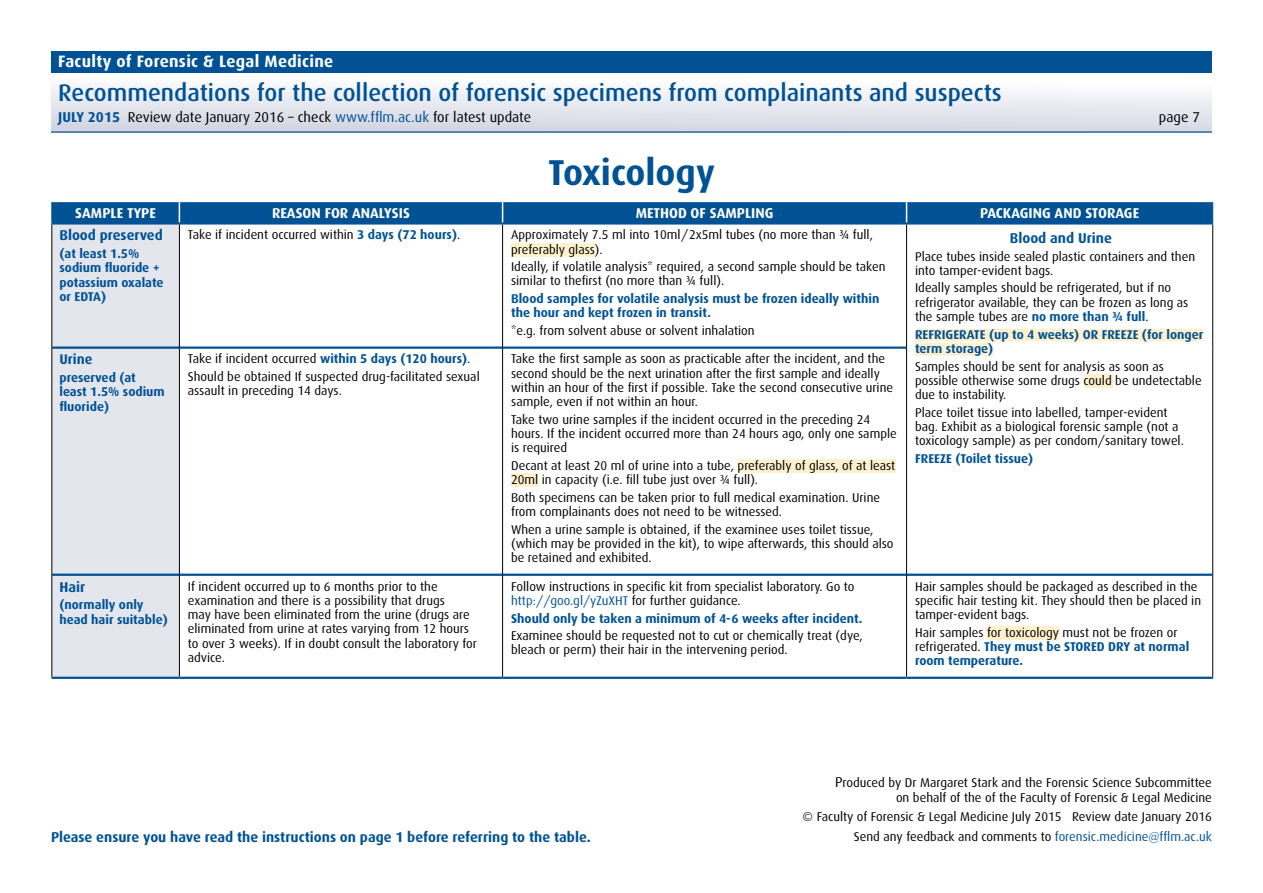
<style>
.page{position:relative;width:1263px;height:893px;background:#fff}
.page>*{position:absolute;margin:0;border:0;box-sizing:border-box;transform-origin:0 0}
.t1{font:700 36px "Dax";color:#005294}
.t2{font:500 24px "Dax";color:#005294}
.t3{font:700 16.5px "Dax";letter-spacing:.02em;color:#fff}
.t4{font:700 14.25px "Dax";color:#005294}
.t5{font:14.25px "Dax";color:#000}
.t6{font:700 14.25px "Dax";color:#fff}
.t7{font:700 13.95px "Dax";color:#005294}
.t8{font:12.75px/14.2px "Dax";color:#000}
.t9{font:700 12.75px/14.2px "Dax";color:#005294}
.s1{font-weight:700;color:#005294}
.s2{color:#005294}
.s3{font-size:14.25px}
</style>
<div class="page">
<div style="left:51px;top:72px;width:1161px;height:60px;background:linear-gradient(to bottom,#fff,#d4d6e3)"></div>
<div style="left:51px;top:51px;width:1161px;height:21px;background:#005294"></div>
<hr style="left:51px;top:131px;width:1161px;height:2px;background:#005294">
<div style="left:52px;top:225px;width:127px;height:452px;background:#e4e6ee"></div>
<hr style="left:51px;top:222px;width:128px;height:3px;background:#005294">
<hr style="left:52px;top:346px;width:127px;height:3px;background:#005294">
<hr style="left:52px;top:574px;width:127px;height:2px;background:#005294">
<hr style="left:51px;top:677px;width:128px;height:2px;background:#005294">
<hr style="left:179px;top:222px;width:324px;height:3px;background:#005294">
<hr style="left:180px;top:346px;width:322px;height:3px;background:#005294">
<hr style="left:180px;top:574px;width:322px;height:2px;background:#005294">
<hr style="left:179px;top:677px;width:324px;height:2px;background:#005294">
<hr style="left:503px;top:222px;width:403px;height:3px;background:#005294">
<hr style="left:503px;top:346px;width:403px;height:3px;background:#005294">
<hr style="left:503px;top:574px;width:403px;height:2px;background:#005294">
<hr style="left:503px;top:677px;width:403px;height:2px;background:#005294">
<hr style="left:906px;top:222px;width:307px;height:3px;background:#005294">
<hr style="left:907px;top:574px;width:305px;height:2px;background:#005294">
<hr style="left:906px;top:677px;width:307px;height:2px;background:#005294">
<hr style="left:179px;top:225px;width:1px;height:123px;background:#000">
<hr style="left:502px;top:225px;width:1px;height:123px;background:#000">
<hr style="left:906px;top:225px;width:1px;height:123px;background:#000">
<hr style="left:179px;top:348px;width:1px;height:227px;background:#000">
<hr style="left:502px;top:348px;width:1px;height:227px;background:#000">
<hr style="left:906px;top:348px;width:1px;height:227px;background:#000">
<hr style="left:179px;top:575px;width:1px;height:102px;background:#000">
<hr style="left:502px;top:575px;width:1px;height:102px;background:#000">
<hr style="left:906px;top:575px;width:1px;height:102px;background:#000">
<hr style="left:1212px;top:225px;width:1px;height:123px;background:#000">
<hr style="left:1212px;top:348px;width:1px;height:227px;background:#000">
<hr style="left:1212px;top:575px;width:1px;height:102px;background:#000">
<hr style="left:51px;top:225px;width:1px;height:123px;background:#000">
<hr style="left:51px;top:348px;width:1px;height:227px;background:#000">
<hr style="left:51px;top:575px;width:1px;height:102px;background:#000">
<div style="left:51px;top:202px;width:1162px;height:21px;background:#005294"></div>
<div style="left:915px;top:329px;width:288px;height:12px;background:#fff1ce"></div>
<div style="left:915px;top:343px;width:78px;height:13px;background:#fff1ce"></div>
<div style="left:511px;top:243px;width:84px;height:14px;background:#fff1ce"></div>
<div style="left:1084px;top:374px;width:28px;height:14px;background:#fff1ce"></div>
<div style="left:738px;top:459px;width:157px;height:14px;background:#fff1ce"></div>
<div style="left:511px;top:473px;width:28px;height:14px;background:#fff1ce"></div>
<div style="left:986px;top:626px;width:73px;height:14px;background:#fff1ce"></div>
<p class="t3" style="left:58px;top:52px;width:277px">Faculty of Forensic &amp; Legal Medicine</p>
<h2 class="t2" style="left:58px;top:79px;width:945px">Recommendations for the collection of forensic specimens from complainants and suspects</h2>
<p class="t5" style="left:58px;top:109px;width:474px"><span class="s1">JULY 2015</span> Review date January 2016 – check <span class="s2">www.fflm.ac.uk</span> for latest update</p>
<p class="t5" style="left:1159px;top:109px;width:43px">page 7</p>
<h1 class="t1" style="left:548px;top:152px;width:168px">Toxicology</h1>
<p class="t6" style="left:75px;top:205px;width:82px">SAMPLE TYPE</p>
<p class="t6" style="left:272px;top:205px;width:139px">REASON FOR ANALYSIS</p>
<p class="t6" style="left:636px;top:205px;width:139px">METHOD OF SAMPLING</p>
<p class="t6" style="left:980px;top:205px;width:161px">PACKAGING AND STORAGE</p>
<p class="t4" style="left:59px;top:227px;width:105px">Blood preserved</p>
<p class="t9" style="left:59px;top:247px;width:106px">(at least 1.5% sodium fluoride + potassium oxalate or EDTA)</p>
<p class="t8" style="left:188px;top:228px;width:274px">Take if incident occurred within <span class="s1">3 days (72 hours)</span>.</p>
<p class="t8" style="left:511px;top:228px;width:363px">Approximately 7.5 ml into 10ml/2x5ml tubes (no more than ¾ full, preferably glass).</p>
<p class="t8" style="left:511px;top:260px;width:376px">Ideally, if volatile analysis* required, a second sample should be taken similar to thefirst (no more than ¾ full).</p>
<p class="t9" style="left:511px;top:292px;width:370px">Blood samples for volatile analysis must be frozen ideally within the hour and kept frozen in transit.</p>
<p class="t8" style="left:511px;top:324px;width:245px">*e.g. from solvent abuse or solvent inhalation</p>
<p class="t4" style="left:1010px;top:230px;width:104px">Blood and Urine</p>
<p class="t8" style="left:915px;top:249px;width:282px">Place tubes inside sealed plastic containers and then into tamper-evident bags.</p>
<p class="t8" style="left:915px;top:281px;width:275px">Ideally samples should be refrigerated, but if no refrigerator available, they can be frozen as long as the sample tubes are <span class="s1">no more than ¾ full</span>.</p>
<p class="t9" style="left:915px;top:327px;width:290px">REFRIGERATE (up to 4 weeks) OR FREEZE (for longer term storage)</p>
<p class="t8" style="left:915px;top:359px;width:288px">Samples should be sent for analysis as soon as possible otherwise some drugs could be undetectable due to instability.</p>
<p class="t8" style="left:915px;top:405px;width:270px">Place toilet tissue into labelled, tamper-evident bag. Exhibit as a biological forensic sample (not a toxicology sample) as per condom/sanitary towel.</p>
<p class="t9" style="left:915px;top:451px;width:120px">FREEZE (Toilet tissue)</p>
<p class="t8" style="left:188px;top:350px;width:293px;line-height:17.7px">Take if incident occurred <span class="s1">within 5 days (120 hours)</span>.<br>Should be obtained If suspected drug-facilitated sexual</p>
<p class="t8" style="left:188px;top:384px;width:156px">assault in preceding 14 days.</p>
<p class="t8" style="left:511px;top:352px;width:384px">Take the first sample as soon as practicable after the incident, and the second should be the next urination after the first sample and ideally within an hour of the first if possible. Take the second consecutive urine sample, even if not within an hour.</p>
<p class="t8" style="left:511px;top:412px;width:387px">Take two urine samples if the incident occurred in the preceding 24 hours. If the incident occurred more than 24 hours ago, only one sample is required</p>
<p class="t8" style="left:511px;top:459px;width:386px">Decant at least 20 ml of urine into a tube, preferably of glass, of at least<br>20ml in capacity (i.e. fill tube just over ¾ full).</p>
<p class="t8" style="left:511px;top:491px;width:371px">Both specimens can be taken prior to full medical examination. Urine from complainants does not need to be witnessed.</p>
<p class="t8" style="left:511px;top:522px;width:384px">When a urine sample is obtained, if the examinee uses toilet tissue, (which may be provided in the kit), to wipe afterwards, this should also be retained and exhibited.</p>
<p class="t7" style="left:59px;top:352px;width:35px">Urine</p>
<p class="t9" style="left:59px;top:370px;width:107px">preserved (at least 1.5% sodium fluoride)</p>
<p class="t4" style="left:59px;top:579px;width:27px">Hair</p>
<p class="t9" style="left:59px;top:598px;width:110px">(normally only head hair suitable)</p>
<p class="t8" style="left:188px;top:579px;width:291px">If incident occurred up to 6 months prior to the examination and there is a possibility that drugs<br>may have been eliminated from the urine (drugs are eliminated from urine at rates varying from 12 hours to over 3 weeks). If in doubt consult the laboratory for advice.</p>
<p class="t8" style="left:511px;top:579px;width:345px">Follow instructions in specific kit from specialist laboratory. Go to <span class="s2">http://goo.gl/yZuXHT</span> for further guidance.</p>
<p class="t9" style="left:511px;top:611px;width:353px">Should only be taken a minimum of 4-6 weeks after incident.</p>
<p class="t8" style="left:511px;top:629px;width:353px">Examinee should be requested not to cut or chemically treat (dye, bleach or perm) their hair in the intervening period.</p>
<p class="t8" style="left:915px;top:579px;width:288px">Hair samples should be packaged as described in the specific hair testing kit. They should then be placed in tamper-evident bags.</p>
<p class="t8" style="left:915px;top:625px;width:276px">Hair samples for toxicology must not be frozen or refrigerated. <span class="s1">They must be STORED DRY at normal room temperature.</span></p>
<p class="t4" style="left:51px;top:829px;width:541px">Please ensure you have read the instructions on page 1 before referring to the table.</p>
<p class="t8" style="left:835px;top:775px;width:378px;line-height:15px;text-align:right"><span class="s3">P</span>roduced by Dr Margaret Stark and the Forensic Science Subcommittee on behalf of the of the Faculty of Forensic &amp; Legal Medicine</p>
<p class="t8" style="left:803px;top:807px;width:411px;line-height:19.2px;text-align:right">© Faculty of Forensic &amp; Legal Medicine July 2015 Review date January 2016<br>Send any feedback and comments to <span class="s2">forensic.medicine@fflm.ac.uk</span></p>
</div>
